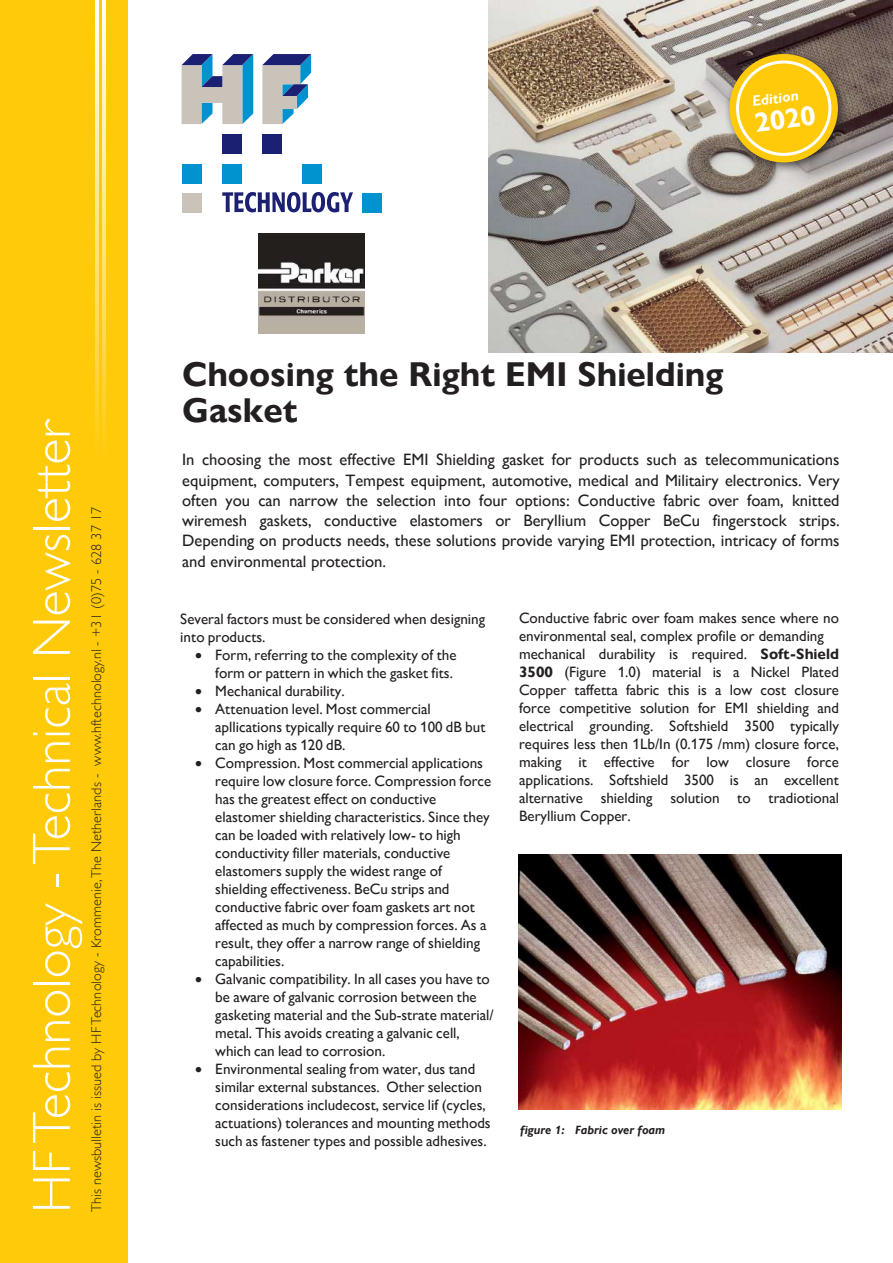
<style>
.page{position:relative;width:893px;height:1263px;background:#fff}
.page>*{position:absolute;margin:0;border:0;box-sizing:border-box;transform-origin:0 0}
.t1{font:300 54px "Gill Sans Std";color:#fff}
.t2{font:700 34.5px/36px "Gill Sans Nova";color:#231f20}
.t3{font:700 27px "Gill Sans Nova";color:#fff}
.t4{font:16.5px/20.2px "Gill Sans Nova";color:#231f20;text-align:justify}
.t5{font:15px/18px "Gill Sans Nova";color:#231f20}
.t6{font:italic 700 15px "Gill Sans Std";color:#fff}
.t7{font:300 14.25px "Gill Sans Std";letter-spacing:.005em;color:#231f20}
.t8{font:italic 700 12px "Gill Sans Nova";color:#221e1f}
.s1{font-weight:700}
</style>
<div class="page">
<img style="left:259px;top:233px;width:105px;height:100px">
<img style="left:519px;top:854px;width:323px;height:255px">
<img style="left:488px;top:0;width:404px;height:352px">
<div style="left:0;top:0;width:128px;height:1263px;background:#feca0a"></div>
<svg style="left:222px;top:192px;width:131px;height:20px"></svg>
<div style="left:182px;top:163px;width:20px;height:20px;background:#0093d0"></div>
<div style="left:362px;top:193px;width:20px;height:20px;background:#0093d0"></div>
<div style="left:222px;top:163px;width:20px;height:20px;background:#0093d0"></div>
<div style="left:302px;top:163px;width:20px;height:20px;background:#0093d0"></div>
<div style="left:182px;top:193px;width:20px;height:20px;background:#c9c3ba"></div>
<svg style="left:182px;top:54px;width:71px;height:70px;background:#92adbf"></svg>
<svg style="left:262px;top:54px;width:49px;height:70px"></svg>
<div style="left:222px;top:134px;width:20px;height:20px;background:#1c2072"></div>
<div style="left:262px;top:134px;width:20px;height:20px;background:#1c2072"></div>
<div style="left:723px;top:48px;width:127px;height:126px;background:#231f20;opacity:.75"></div>
<div style="left:729px;top:54px;width:109px;height:108px;background:#feca0a;border-radius:50%"></div>
<div style="left:736px;top:61px;width:95px;height:95px;border:3px solid #fff;border-radius:50%"></div>
<hr style="left:102px;top:0;width:3px;height:463px;background:#fff">
<hr style="left:95px;top:0;width:3px;height:463px;background:#fff">
<p class="t6" style="left:751px;top:93px;width:48px;rotate:-7deg">Edition</p>
<h3 class="t3" style="left:753px;top:107px;width:63px;rotate:-7deg">2020</h3>
<h1 class="t1" style="left:21px;top:1213px;width:796px;rotate:-90deg">HF Technology - Technical Newsletter</h1>
<p class="t7" style="left:88px;top:1212px;width:707px;rotate:-90deg">This newsbulletin is issued by HF Technology - Krommenie, The Netherlands - www.hftechnology.nl - +31 (0)75 - 628 37 17</p>
<h2 class="t2" style="left:182px;top:357px;width:543px">Choosing the Right EMI Shielding<br>Gasket</h2>
<p class="t4" style="left:182px;top:450px;width:659px">In choosing the most effective EMI Shielding gasket for products such as telecommunications equipment, computers, Tempest equipment, automotive, medical and Militairy electronics. Very often you can narrow the selection into four options: Conductive fabric over foam, knitted wiremesh gaskets, conductive elastomers or Beryllium Copper BeCu fingerstock strips.<br>Depending on products needs, these solutions provide varying EMI protection, intricacy of forms and environmental protection.</p>
<p class="t5" style="left:180px;top:610px;width:306px">Several factors must be considered when designing into products.</p>
<p class="t5" style="left:195px;top:646px;width:263px;text-align:right">• Form, referring to the complexity of the form or pattern in which the gasket fits.</p>
<p class="t5" style="left:195px;top:682px;width:151px">• Mechanical durability.</p>
<p class="t5" style="left:215px;top:700px;width:272px;text-indent:-20px">• Attenuation level. Most commercial apllications typically require 60 to 100 dB but can go high as 120 dB.</p>
<p class="t5" style="left:215px;top:754px;width:278px;text-indent:-20px">• Compression. Most commercial applications require low closure force. Compression force has the greatest effect on conductive elastomer shielding characteristics. Since they can be loaded with relatively low- to high conductivity filler materials, conductive elastomers supply the widest range of shielding effectiveness. BeCu strips and conductive fabric over foam gaskets art not affected as much by compression forces. As a result, they offer a narrow range of shielding capabilities.</p>
<p class="t5" style="left:215px;top:970px;width:280px;text-indent:-20px">• Galvanic compatibility. In all cases you have to be aware of galvanic corrosion between the gasketing material and the Sub-strate material/ metal. This avoids creating a galvanic cell, which can lead to corrosion.</p>
<p class="t5" style="left:215px;top:1060px;width:277px;text-indent:-20px">• Environmental sealing from water, dus tand similar external substances. Other selection considerations includecost, service lif (cycles, actuations) tolerances and mounting methods such as fastener types and possible adhesives.</p>
<p class="t5" style="left:519px;top:609px;width:321px">Conductive fabric over foam makes sence where no environmental seal, complex profile or demanding mechanical durability is required. <span class="s1">Soft-Shield 3500</span> (Figure 1.0) material is a Nickel Plated Copper taffetta fabric this is a low cost closure force competitive solution for EMI shielding and electrical grounding. Softshield 3500 typically requires less then 1Lb/In (0.175 /mm) closure force, making it effective for low closure force applications. Softshield 3500 is an excellent alternative shielding solution to tradiotional Beryllium Copper.</p>
<p class="t8" style="left:520px;top:1123px;width:146px">figure 1: Fabric over foam</p>
</div>
